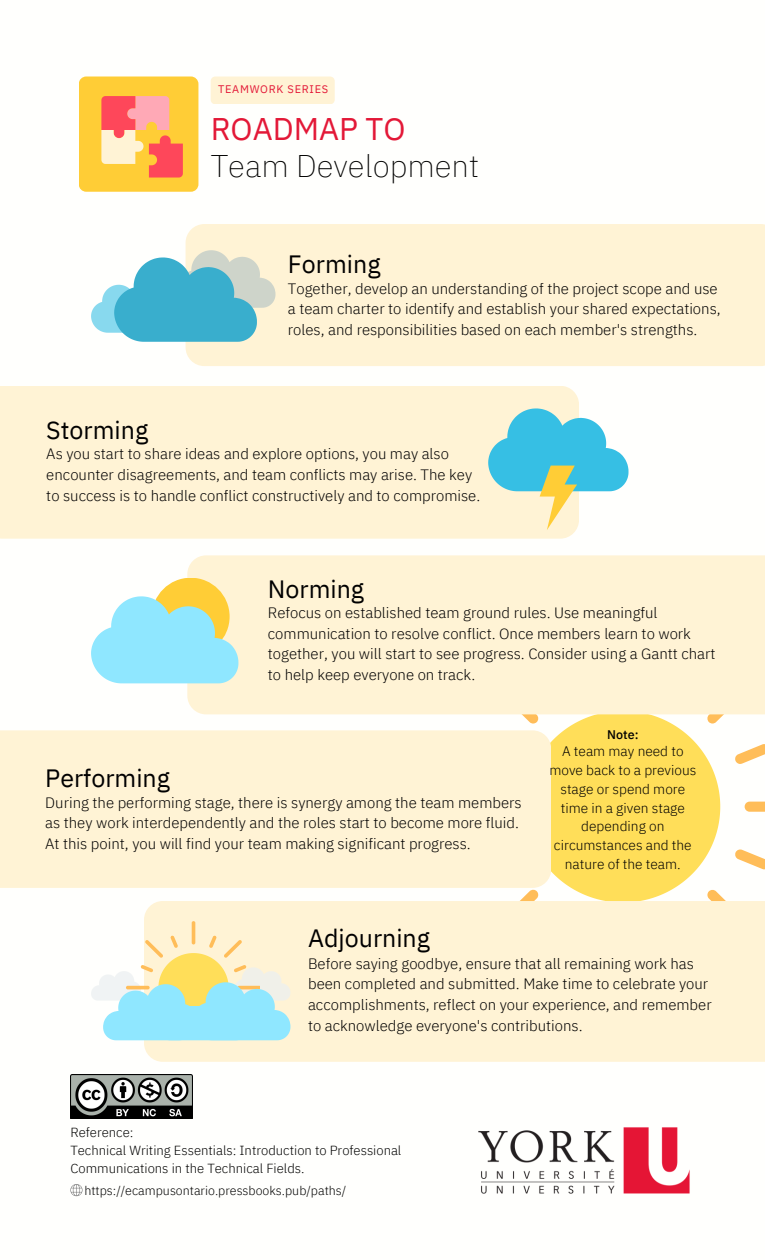
<style>
.page{position:relative;width:765px;height:1260px;background:#fff}
.page>*{position:absolute;margin:0;border:0;box-sizing:border-box;transform-origin:0 0}
.t1{font:200 31.25px "IBM Plex Sans";color:#000}
.t2{font:31.25px "IBM Plex Sans";color:#e31837}
.t3{font:25px "IBM Plex Sans";color:#000}
.t4{font:300 15px/20.6px "IBM Plex Sans";color:#000}
.t5{font:300 13.75px/18.8px "IBM Plex Sans";color:#000;text-align:center}
.t6{font:300 13.12px/17.8px "IBM Plex Sans";color:#000}
.t7{font:300 12.5px "IBM Plex Sans";color:#000}
.t8{font:500 12.5px "IBM Plex Sans";color:#000}
.t9{font:11px "IBM Plex Sans";letter-spacing:.065em;color:#e31837}
</style>
<div class="page">
<div style="left:186px;top:224px;width:579px;height:142px;background:#fff3d5"></div>
<div style="left:0;top:386px;width:579px;height:153px;background:#fff3d5"></div>
<svg style="left:435px;top:714px;width:330px;height:187px;fill:#ffde59"></svg>
<div style="left:144px;top:901px;width:621px;height:161px;background:#fff3d5"></div>
<div style="left:187px;top:555px;width:578px;height:159px;background:#fff3d5"></div>
<img style="left:478px;top:1127px;width:212px;height:67px">
<div style="left:79px;top:77px;width:119px;height:115px;background:#ffcd36;border-radius:7px"></div>
<svg style="left:101px;top:96px;width:82px;height:82px"></svg>
<div style="left:0;top:730px;width:551px;height:158px;background:#fff3d5"></div>
<svg style="left:91px;top:250px;width:185px;height:92px"></svg>
<svg style="left:488px;top:408px;width:141px;height:122px"></svg>
<div style="left:152px;top:578px;width:78px;height:78px;background:#ffcd36;border-radius:50%"></div>
<svg style="left:91px;top:596px;width:147px;height:87px"></svg>
<svg style="left:91px;top:921px;width:199px;height:119px"></svg>
<svg style="left:70px;top:1184px;width:12px;height:12px"></svg>
<div style="left:211px;top:77px;width:124px;height:27px;background:#fff3d5"></div>
<img style="left:71px;top:1075px;width:121px;height:43px">
<h4 class="t9" style="left:218px;top:82px;width:112px">TEAMWORK SERIES</h4>
<p class="t2" style="left:211px;top:108px;width:196px">ROADMAP TO</p>
<p class="t1" style="left:211px;top:145px;width:270px">Team Development</p>
<h2 class="t3" style="left:288px;top:248px;width:94px">Forming</h2>
<h3 class="t4" style="left:288px;top:278px;width:434px">Together, develop an understanding of the project scope and use a team charter to identify and establish your shared expectations, roles, and responsibilities based on each member's strengths.</h3>
<h4 class="t3" style="left:46px;top:413px;width:103px">Storming</h4>
<p class="t4" style="left:46px;top:443px;width:435px">As you start to share ideas and explore options, you may also encounter disagreements, and team conflicts may arise. The key to success is to handle conflict constructively and to compromise.</p>
<p class="t3" style="left:268px;top:572px;width:98px">Norming</p>
<p class="t4" style="left:268px;top:602px;width:449px">Refocus on established team ground rules. Use meaningful communication to resolve conflict. Once members learn to work together, you will start to see progress. Consider using a Gantt chart to help keep everyone on track.</p>
<h3 class="t3" style="left:45px;top:761px;width:126px">Performing</h3>
<h4 class="t4" style="left:45px;top:792px;width:478px">During the performing stage, there is synergy among the team members as they work interdependently and the roles start to become more fluid.<br>At this point, you will find your team making significant progress.</h4>
<h4 class="t8" style="left:607px;top:727px;width:33px">Note:</h4>
<h4 class="t5" style="left:549px;top:742px;width:148px">A team may need to move back to a previous stage or spend more time in a given stage depending on circumstances and the nature of the team.</h4>
<p class="t3" style="left:308px;top:922px;width:123px">Adjourning</p>
<p class="t4" style="left:308px;top:953px;width:405px">Before saying goodbye, ensure that all remaining work has been completed and submitted. Make time to celebrate your accomplishments, reflect on your experience, and remember to acknowledge everyone's contributions.</p>
<h3 class="t6" style="left:70px;top:1124px;width:333px">Reference:<br>Technical Writing Essentials: Introduction to Professional<br>Communications in the Technical Fields.</h3>
<p class="t7" style="left:84px;top:1182px;width:263px">https://ecampusontario.pressbooks.pub/paths/</p>
</div>
